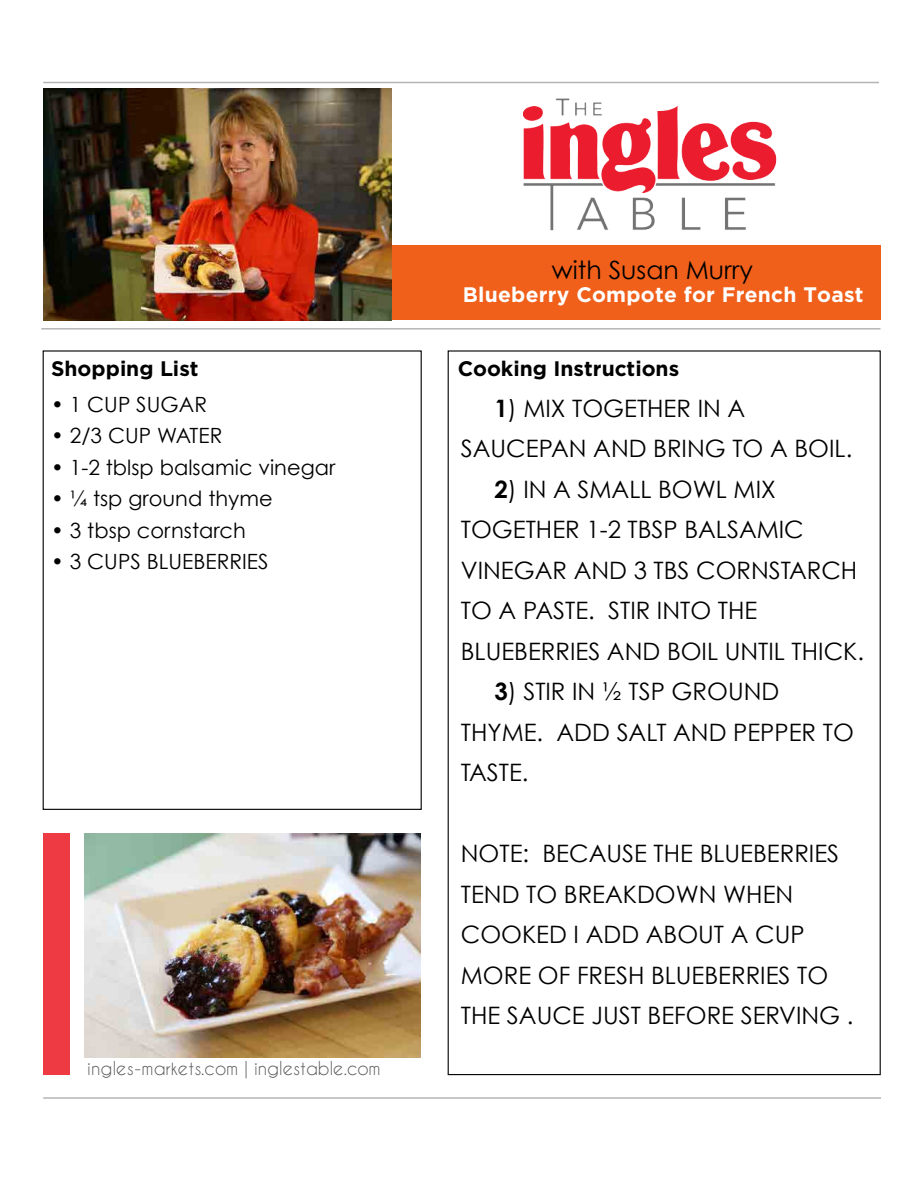
<style>
.page{position:relative;width:918px;height:1188px;background:#fff}
.page>*{position:absolute;margin:0;border:0;box-sizing:border-box;transform-origin:0 0}
.t1{font:25.2px "Century Gothic";color:#000}
.t2{font:24px/40.5px "Century Gothic";color:#000}
.t3{font:21px "Century Gothic";color:#000}
.t4{font:700 21px "Gotham";color:#000}
.t5{font:700 21px "Gotham";letter-spacing:.01em;color:#fff}
.t6{font:18px "Caviar Dreams";color:#595959}
.s1{font-weight:700}
</style>
<div class="page">
<div style="left:378px;top:245px;width:502px;height:75px;background:#f1601b"></div>
<hr style="left:43px;top:82px;width:836px;height:1px;background:#b5b5b5">
<hr style="left:43px;top:1097px;width:838px;height:2px;background:#b5b5b5">
<hr style="left:41px;top:328px;width:839px;height:2px;background:#b5b5b5">
<div style="left:43px;top:833px;width:27px;height:242px;background:#ee3a43"></div>
<img style="left:503px;top:81px;width:296px;height:150px">
<img style="left:85px;top:833px;width:336px;height:224px">
<img style="left:43px;top:88px;width:348px;height:232px">
<p class="t4" style="left:51px;top:357px;width:149px">Shopping List</p>
<p class="t3" style="left:51px;top:391px;width:157px">• 1 CUP SUGAR</p>
<p class="t3" style="left:51px;top:423px;width:173px">• 2/3 CUP WATER</p>
<p class="t3" style="left:51px;top:454px;width:286px">• 1-2 tblsp balsamic vinegar</p>
<p class="t3" style="left:51px;top:486px;width:223px">• ¼ tsp ground thyme</p>
<p class="t3" style="left:51px;top:517px;width:196px">• 3 tbsp cornstarch</p>
<p class="t3" style="left:51px;top:549px;width:219px">• 3 CUPS BLUEBERRIES</p>
<p class="t6" style="left:87px;top:1057px;width:295px">ingles-markets.com | inglestable.com</p>
<p class="t1" style="left:552px;top:254px;width:202px">with Susan Murry</p>
<p class="t5" style="left:463px;top:282px;width:402px">Blueberry Compote for French Toast</p>
<p class="t4" style="left:458px;top:357px;width:223px">Cooking Instructions</p>
<p class="t2" style="left:461px;top:387px;width:393px;text-indent:34px"><span class="s1">1</span>) MIX TOGETHER IN A<br>SAUCEPAN AND BRING TO A BOIL.</p>
<p class="t2" style="left:461px;top:468px;width:405px;text-indent:34px"><span class="s1">2</span>) IN A SMALL BOWL MIX<br>TOGETHER 1-2 TBSP BALSAMIC<br>VINEGAR AND 3 TBS CORNSTARCH<br>TO A PASTE. STIR INTO THE<br>BLUEBERRIES AND BOIL UNTIL THICK.</p>
<p class="t2" style="left:461px;top:671px;width:395px;text-indent:34px"><span class="s1">3</span>) STIR IN ½ TSP GROUND<br>THYME. ADD SALT AND PEPPER TO<br>TASTE.</p>
<p class="t2" style="left:461px;top:833px;width:394px">NOTE: BECAUSE THE BLUEBERRIES<br>TEND TO BREAKDOWN WHEN<br>COOKED I ADD ABOUT A CUP<br>MORE OF FRESH BLUEBERRIES TO<br>THE SAUCE JUST BEFORE SERVING .</p>
</div>
